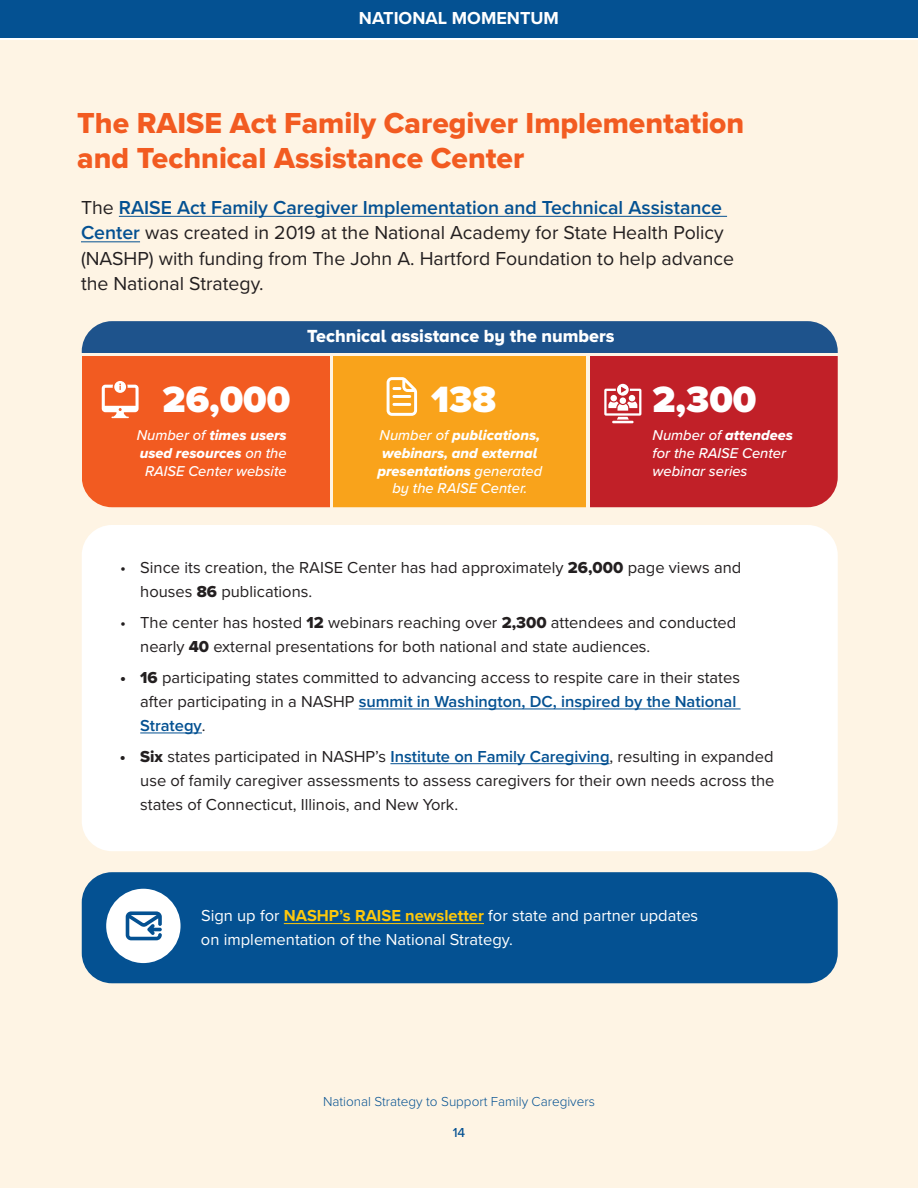
<style>
.page{position:relative;width:918px;height:1188px;background:#fff}
.page>*{position:absolute;margin:0;border:0;box-sizing:border-box;transform-origin:0 0}
.t1{font:900 37.95px "Proxima Nova A";color:#fff}
.t2{font:30px/34.5px "Proxima Nova Extrabld";color:#f25b21}
.t3{font:19.5px/25.5px "Proxima Nova";color:#231f20}
.t4{font:18.15px "Proxima Nova A Extrabld";color:#fff}
.t5{font:700 18px "Proxima Nova";color:#fff}
.t6{font:16.5px/24px "Proxima Nova";color:#231f20}
.t7{font:16.5px/24px "Proxima Nova";color:#fff}
.t8{font:14.85px/17.7px "Proxima Nova A Extrabld It";color:#fff}
.t9{font:italic 500 14.85px/17.7px "Proxima Nova A";color:#fff}
.t10{font:300 13.5px "Proxima Nova";color:#045192}
.t11{font:500 13.5px "Proxima Nova";color:#045192}
.s1{font-weight:600;color:#045192}
.s2{font-family:"Proxima Nova A";font-weight:500;font-style:italic}
.s3{font-family:"Proxima Nova Extrabld"}
.s4{font-weight:700;color:#fec80b}
</style>
<div class="page">
<div style="left:0;top:41px;width:918px;height:1147px;background:#fef4e4"></div>
<div style="left:82px;top:525px;width:756px;height:326px;background:#fff;border-radius:30px"></div>
<div style="left:82px;top:872px;width:756px;height:111px;background:#045192;border-radius:30px"></div>
<hr style="left:119px;top:216px;width:608px;height:1px;background:#045192">
<hr style="left:81px;top:242px;width:59px;height:1px;background:#045192">
<hr style="left:284px;top:923px;width:200px;height:1px;background:#fec80b">
<hr style="left:359px;top:709px;width:382px;height:1px;background:#045192">
<hr style="left:140px;top:733px;width:62px;height:1px;background:#045192">
<hr style="left:390px;top:763px;width:220px;height:1px;background:#045192">
<div style="left:106px;top:889px;width:75px;height:74px;background:#fff;border-radius:50%"></div>
<svg style="left:126px;top:911px;width:36px;height:29px"></svg>
<div style="left:82px;top:321px;width:756px;height:32px;background:#1e538c"></div>
<div style="left:82px;top:357px;width:248px;height:150px;background:#f25b21"></div>
<div style="left:590px;top:357px;width:248px;height:150px;background:#c12028"></div>
<div style="left:334px;top:357px;width:252px;height:150px;background:#f9a31b"></div>
<svg style="left:387px;top:377px;width:30px;height:39px"></svg>
<svg style="left:102px;top:381px;width:37px;height:37px"></svg>
<svg style="left:604px;top:384px;width:37px;height:39px"></svg>
<div style="left:0;top:0;width:918px;height:38px;background:#045192"></div>
<p class="t5" style="left:359px;top:11px;width:202px">NATIONAL MOMENTUM</p>
<h2 class="t2" style="left:77px;top:108px;width:669px">The RAISE Act Family Caregiver Implementation and Technical Assistance Center</h2>
<p class="t3" style="left:81px;top:195px;width:655px">The <span class="s1">RAISE Act Family Caregiver Implementation and Technical Assistance Center</span> was created in 2019 at the National Academy for State Health Policy (NASHP) with funding from The John A. Hartford Foundation to help advance the National Strategy.</p>
<h1 class="t1" style="left:163px;top:383px;width:129px">26,000</h1>
<p class="t8" style="left:137px;top:427px;width:151px"><span class="s2">Number of</span> times users used resources <span class="s2">on the</span></p>
<p class="t9" style="left:145px;top:463px;width:143px">RAISE Center website</p>
<p class="t4" style="left:307px;top:329px;width:309px">Technical assistance by the numbers</p>
<h1 class="t1" style="left:431px;top:383px;width:67px">138</h1>
<p class="t8" style="left:377px;top:427px;width:166px;text-align:center"><span class="s2">Number of</span> publications, webinars, and external presentations <span class="s2">generated</span></p>
<p class="t9" style="left:392px;top:480px;width:136px">by the RAISE Center.</p>
<h1 class="t1" style="left:653px;top:383px;width:105px">2,300</h1>
<p class="t8" style="left:653px;top:427px;width:142px"><span class="s2">Number of</span> attendees</p>
<p class="t9" style="left:653px;top:445px;width:135px">for the RAISE Center webinar series</p>
<p class="t6" style="left:140px;top:557px;width:603px;text-indent:-20px">• Since its creation, the RAISE Center has had approximately <span class="s3">26,000</span> page views and houses <span class="s3">86</span> publications.</p>
<p class="t6" style="left:140px;top:611px;width:598px;text-indent:-20px">• The center has hosted <span class="s3">12</span> webinars reaching over <span class="s3">2,300</span> attendees and conducted nearly <span class="s3">40</span> external presentations for both national and state audiences.</p>
<p class="t6" style="left:140px;top:666px;width:601px;text-indent:-20px"><span class="s3">• 16</span> participating states committed to advancing access to respite care in their states after participating in a NASHP <span class="s1">summit in Washington, DC, inspired by the National<br>Strategy</span>.</p>
<p class="t6" style="left:140px;top:745px;width:636px;text-align:justify;text-indent:-20px"><span class="s3">• Six</span> states participated in NASHP’s <span class="s1">Institute on Family Caregiving</span>, resulting in expanded use of family caregiver assessments to assess caregivers for their own needs across the states of Connecticut, Illinois, and New York.</p>
<p class="t7" style="left:201px;top:905px;width:499px">Sign up for <span class="s4">NASHP’s RAISE newsletter</span> for state and partner updates on implementation of the National Strategy.</p>
<p class="t10" style="left:323px;top:1096px;width:273px">National Strategy to Support Family Caregivers</p>
<p class="t11" style="left:453px;top:1127px;width:14px">14</p>
</div>
